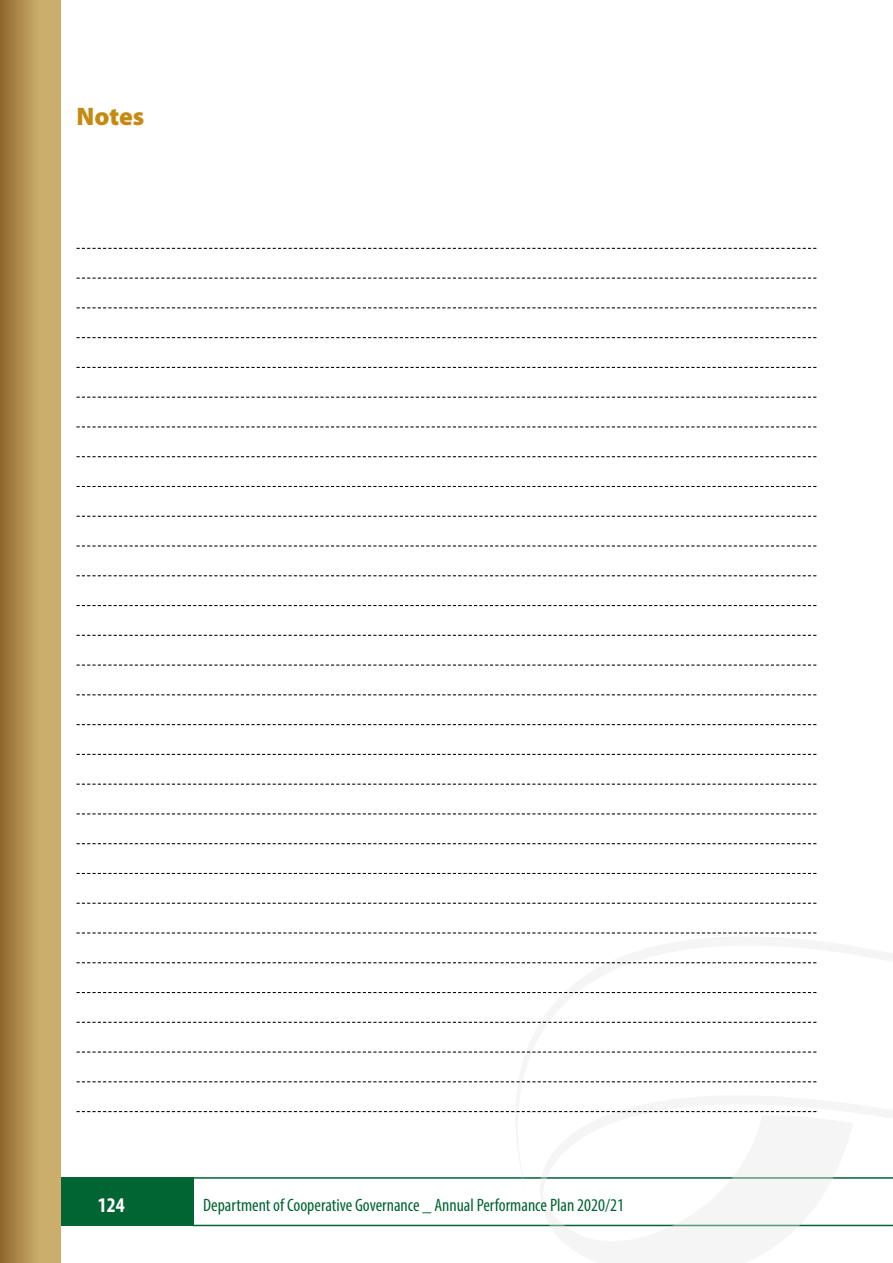
<style>
.page{position:relative;width:893px;height:1263px;background:#fff}
.page>*{position:absolute;margin:0;border:0;box-sizing:border-box;transform-origin:0 0}
.t1{font:900 25.5px "Myriad Pro";color:#c58a10}
.t2{font:700 condensed 21px "Myriad Pro";color:#fff}
.t3{font:condensed 18px "Myriad Pro";color:#006532}
</style>
<div class="page">
<div style="left:0;top:1177px;width:193px;height:49px;background:#006532"></div>
<hr style="left:192px;top:1225px;width:701px;height:1px;background:#006532">
<hr style="left:191px;top:1177px;width:702px;height:2px;background:#006532">
<svg style="left:490px;top:753px;width:327px;height:426px"></svg>
<svg style="left:520px;top:855px;width:373px;height:372px"></svg>
<div style="left:0;top:0;width:61px;height:1263px;background:#ccae6c"></div>
<div style="left:0;top:0;width:38px;height:1263px;background:linear-gradient(to right,#8f672d,#c7a967)"></div>
<svg style="left:77px;top:248px;width:739px;height:1px"></svg>
<svg style="left:77px;top:278px;width:739px;height:1px"></svg>
<svg style="left:77px;top:307px;width:739px;height:1px"></svg>
<svg style="left:77px;top:337px;width:739px;height:1px"></svg>
<svg style="left:77px;top:367px;width:739px;height:1px"></svg>
<svg style="left:77px;top:397px;width:739px;height:1px"></svg>
<svg style="left:77px;top:426px;width:739px;height:1px"></svg>
<svg style="left:77px;top:456px;width:739px;height:1px"></svg>
<svg style="left:77px;top:486px;width:739px;height:1px"></svg>
<svg style="left:77px;top:516px;width:739px;height:1px"></svg>
<svg style="left:77px;top:545px;width:739px;height:1px"></svg>
<svg style="left:77px;top:575px;width:739px;height:1px"></svg>
<svg style="left:77px;top:605px;width:739px;height:1px"></svg>
<svg style="left:77px;top:635px;width:739px;height:1px"></svg>
<svg style="left:77px;top:664px;width:739px;height:2px"></svg>
<svg style="left:77px;top:694px;width:739px;height:1px"></svg>
<svg style="left:77px;top:724px;width:739px;height:1px"></svg>
<svg style="left:77px;top:754px;width:739px;height:1px"></svg>
<svg style="left:77px;top:784px;width:739px;height:1px"></svg>
<svg style="left:77px;top:813px;width:739px;height:1px"></svg>
<svg style="left:77px;top:843px;width:739px;height:1px"></svg>
<svg style="left:77px;top:873px;width:739px;height:1px"></svg>
<svg style="left:77px;top:903px;width:739px;height:1px"></svg>
<svg style="left:77px;top:932px;width:739px;height:1px"></svg>
<svg style="left:77px;top:962px;width:739px;height:1px"></svg>
<svg style="left:77px;top:992px;width:739px;height:1px"></svg>
<svg style="left:77px;top:1022px;width:739px;height:1px"></svg>
<svg style="left:77px;top:1051px;width:739px;height:1px"></svg>
<svg style="left:77px;top:1081px;width:739px;height:1px"></svg>
<svg style="left:77px;top:1111px;width:739px;height:1px"></svg>
<h1 class="t1" style="left:77px;top:102px;width:69px">Notes</h1>
<p class="t2" style="left:98px;top:1192px;width:28px">124</p>
<p class="t3" style="left:203px;top:1194px;width:422px">Department of Cooperative Governance _ Annual Performance Plan 2020/21</p>
</div>
